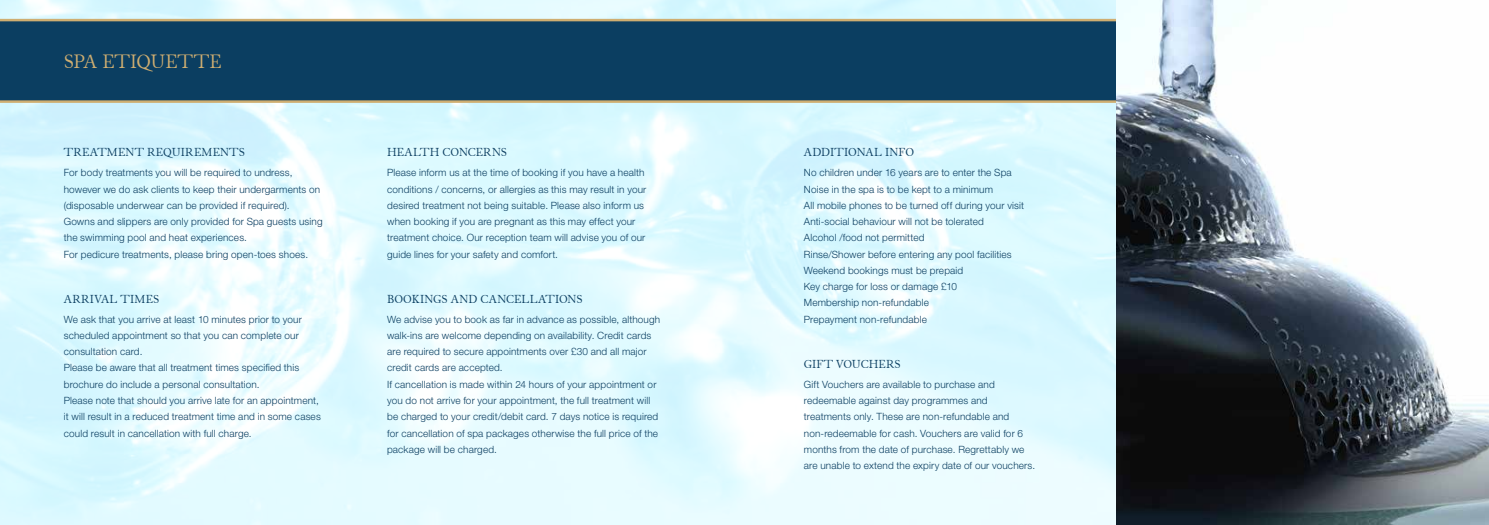
<style>
.page{position:relative;width:1489px;height:525px;background:#fff}
.page>*{position:absolute;margin:0;border:0;box-sizing:border-box;transform-origin:0 0}
.t1{font:18.75px "Junius Small Caps";letter-spacing:-.005em;color:#cfae71}
.t2{font:11.25px "Junius Small Caps";letter-spacing:.02em;color:#0b3e61}
.t3{font:300 10px/16.2px "Helvetica Neue LT Pro";letter-spacing:.015em;color:#0b3e61}
</style>
<div class="page">
<svg style="left:0;top:19px;width:1116px;height:84px;background:#164462"></svg>
<img style="left:1116px;top:0;width:372px;height:524px">
<h1 class="t1" style="left:64px;top:50px;width:159px">SPA ETIQUETTE</h1>
<p class="t2" style="left:64px;top:145px;width:182px">TREATMENT REQUIREMENTS</p>
<p class="t3" style="left:64px;top:164px;width:260px">For body treatments you will be required to undress, however we do ask clients to keep their undergarments on (disposable underwear can be provided if required).<br>Gowns and slippers are only provided for Spa guests using the swimming pool and heat experiences.<br>For pedicure treatments, please bring open-toes shoes.</p>
<p class="t2" style="left:64px;top:292px;width:97px">ARRIVAL TIMES</p>
<p class="t3" style="left:64px;top:310px;width:258px">We ask that you arrive at least 10 minutes prior to your scheduled appointment so that you can complete our consultation card.<br>Please be aware that all treatment times specified this brochure do include a personal consultation.<br>Please note that should you arrive late for an appointment, it will result in a reduced treatment time and in some cases could result in cancellation with full charge.</p>
<p class="t2" style="left:387px;top:145px;width:121px">HEALTH CONCERNS</p>
<p class="t3" style="left:387px;top:164px;width:261px">Please inform us at the time of booking if you have a health conditions / concerns, or allergies as this may result in your desired treatment not being suitable. Please also inform us when booking if you are pregnant as this may effect your treatment choice. Our reception team will advise you of our guide lines for your safety and comfort.</p>
<p class="t2" style="left:387px;top:292px;width:197px">BOOKINGS AND CANCELLATIONS</p>
<p class="t3" style="left:387px;top:310px;width:274px">We advise you to book as far in advance as possible, although walk-ins are welcome depending on availability. Credit cards are required to secure appointments over £30 and all major credit cards are accepted.<br>If cancellation is made within 24 hours of your appointment or you do not arrive for your appointment, the full treatment will be charged to your credit/debit card. 7 days notice is required for cancellation of spa packages otherwise the full price of the package will be charged.</p>
<p class="t2" style="left:803px;top:145px;width:112px">ADDITIONAL INFO</p>
<p class="t3" style="left:803px;top:164px;width:222px">No children under 16 years are to enter the Spa Noise in the spa is to be kept to a minimum<br>All mobile phones to be turned off during your visit Anti-social behaviour will not be tolerated<br>Alcohol /food not permitted<br>Rinse/Shower before entering any pool facilities Weekend bookings must be prepaid<br>Key charge for loss or damage £10<br>Membership non-refundable<br>Prepayment non-refundable</p>
<p class="t2" style="left:803px;top:357px;width:98px">GIFT VOUCHERS</p>
<p class="t3" style="left:803px;top:375px;width:233px">Gift Vouchers are available to purchase and redeemable against day programmes and treatments only. These are non-refundable and non-redeemable for cash. Vouchers are valid for 6 months from the date of purchase. Regrettably we are unable to extend the expiry date of our vouchers.</p>
</div>
